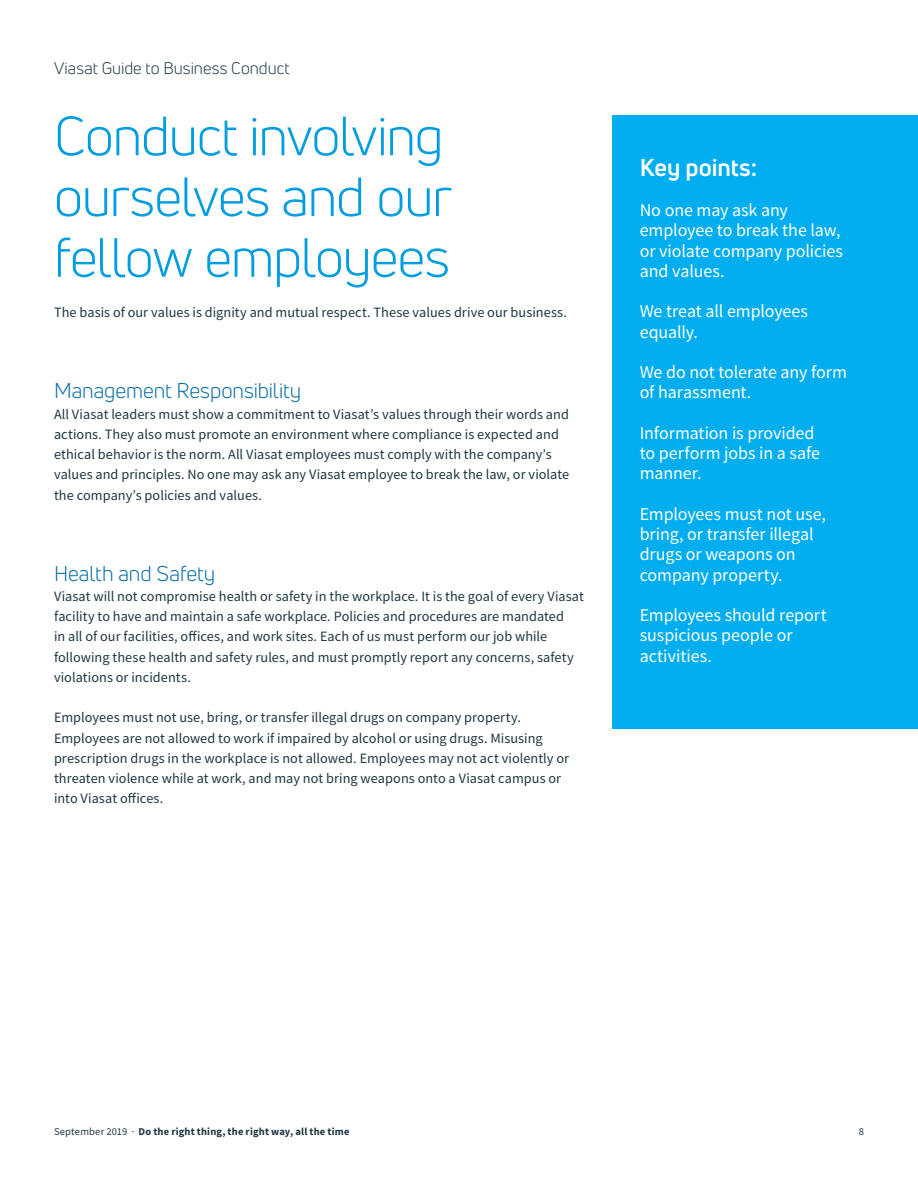
<style>
.page{position:relative;width:918px;height:1188px;background:#fff}
.page>*{position:absolute;margin:0;border:0;box-sizing:border-box;transform-origin:0 0}
.Heading_1{font:54px/60.8px "Uni Neue";letter-spacing:-.025em;color:#009de0}
.Body_copy{font:700 24px "Uni Neue";letter-spacing:-.005em;color:#fff}
.Heading_2{font:21px "Uni Neue";letter-spacing:-.005em;color:#066ca4}
.Body_copy-2{font:18px/20.2px "Source Sans Pro";letter-spacing:-.005em;color:#fff}
.t1{font:16.5px "Uni Neue";letter-spacing:.005em;color:#1e3743}
.Body_copy-3{font:14.25px/20.2px "Source Sans Pro";letter-spacing:.005em;color:#1e3743}
.t2{font:700 10.5px "Source Sans Pro";letter-spacing:.02em;color:#1e3743}
.t3{font:10.5px "Source Sans Pro";color:#1e3743}
.s1{font-weight:400}
</style>
<div class="page">
<div style="left:613px;top:116px;width:305px;height:613px;background:#00aeef"></div>
<p class="t1" style="left:54px;top:58px;width:237px">Viasat Guide to Business Conduct</p>
<p class="Heading_1" style="left:54px;top:105px;width:400px">Conduct involving ourselves and our fellow employees</p>
<p class="Body_copy-3" style="left:54px;top:302px;width:513px">The basis of our values is dignity and mutual respect. These values drive our business.</p>
<p class="Heading_2" style="left:54px;top:378px;width:249px">Management Responsibility</p>
<p class="Body_copy-3" style="left:54px;top:404px;width:517px">All Viasat leaders must show a commitment to Viasat’s values through their words and actions. They also must promote an environment where compliance is expected and ethical behavior is the norm. All Viasat employees must comply with the company’s values and principles. No one may ask any Viasat employee to break the law, or violate the company’s policies and values.</p>
<p class="Heading_2" style="left:54px;top:560px;width:163px">Health and Safety</p>
<p class="Body_copy-3" style="left:54px;top:586px;width:531px">Viasat will not compromise health or safety in the workplace. It is the goal of every Viasat facility to have and maintain a safe workplace. Policies and procedures are mandated<br>in all of our facilities, offices, and work sites. Each of us must perform our job while following these health and safety rules, and must promptly report any concerns, safety violations or incidents.</p>
<p class="Body_copy-3" style="left:54px;top:707px;width:517px">Employees must not use, bring, or transfer illegal drugs on company property.<br>Employees are not allowed to work if impaired by alcohol or using drugs. Misusing prescription drugs in the workplace is not allowed. Employees may not act violently or threaten violence while at work, and may not bring weapons onto a Viasat campus or into Viasat offices.</p>
<p class="Body_copy" style="left:640px;top:152px;width:119px">Key points:</p>
<p class="Body_copy-2" style="left:640px;top:200px;width:205px">No one may ask any employee to break the law, or violate company policies and values.</p>
<p class="Body_copy-2" style="left:640px;top:301px;width:170px">We treat all employees equally.</p>
<p class="Body_copy-2" style="left:640px;top:362px;width:209px">We do not tolerate any form of harassment.</p>
<p class="Body_copy-2" style="left:640px;top:423px;width:182px">Information is provided to perform jobs in a safe manner.</p>
<p class="Body_copy-2" style="left:640px;top:504px;width:188px">Employees must not use, bring, or transfer illegal drugs or weapons on company property.</p>
<p class="Body_copy-2" style="left:640px;top:605px;width:189px">Employees should report suspicious people or activities.</p>
<p class="t2" style="left:54px;top:1125px;width:297px"><span class="s1">September 2019 ·</span> Do the right thing, the right way, all the time</p>
<p class="t3" style="left:859px;top:1125px;width:7px">8</p>
</div>
